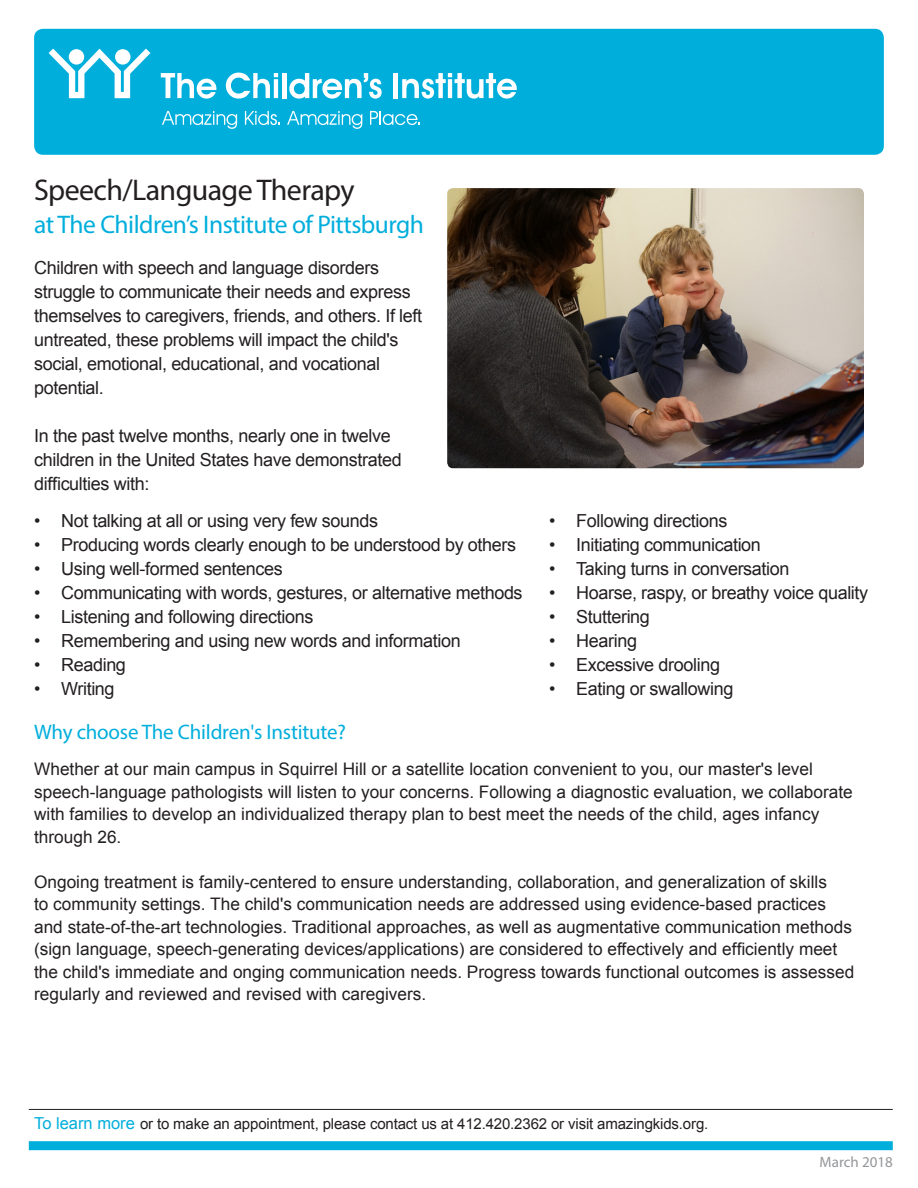
<style>
.page{position:relative;width:918px;height:1188px;background:#fff}
.page>*{position:absolute;margin:0;border:0;box-sizing:border-box;transform-origin:0 0}
.t1{font:30px "Myriad Pro";letter-spacing:-.02em;color:#231f20}
.t2{font:25.5px "Myriad Pro";letter-spacing:-.02em;color:#00aedc}
.t3{font:21px "Myriad Pro";letter-spacing:-.01em;color:#00aedc}
.t4{font:18px/24px "Arial";letter-spacing:-.02em;color:#231f20}
.t5{font:17.25px/22.5px "Arial";color:#231f20}
.t6{font:15px "Arial";letter-spacing:-.01em;color:#231f20}
.t7{font:15px "Myriad Pro";color:#949699}
.s1{font-size:16.5px;color:#00aedc}
</style>
<div class="page">
<div style="left:34px;top:29px;width:850px;height:126px;background:#00aedc;border-radius:9px"></div>
<svg style="left:161px;top:73px;width:55px;height:26px"></svg>
<svg style="left:226px;top:73px;width:52px;height:26px"></svg>
<hr style="left:282px;top:73px;width:4px;height:25px;background:#fff">
<svg style="left:289px;top:73px;width:93px;height:26px"></svg>
<div style="left:393px;top:73px;width:5px;height:25px;background:#fff"></div>
<svg style="left:402px;top:73px;width:115px;height:26px"></svg>
<svg style="left:49px;top:49px;width:101px;height:49px"></svg>
<svg style="left:162px;top:111px;width:75px;height:18px"></svg>
<svg style="left:245px;top:111px;width:35px;height:14px"></svg>
<svg style="left:287px;top:111px;width:75px;height:18px"></svg>
<svg style="left:370px;top:111px;width:49px;height:14px"></svg>
<div style="left:29px;top:1141px;width:864px;height:9px;background:#00aedc"></div>
<hr style="left:29px;top:1109px;width:864px;height:1px;background:#231f20">
<img style="left:447px;top:188px;width:417px;height:280px">
<h1 class="t1" style="left:34px;top:172px;width:322px">Speech/Language Therapy</h1>
<h2 class="t2" style="left:34px;top:209px;width:391px">at The Children’s Institute of Pittsburgh</h2>
<p class="t4" style="left:34px;top:256px;width:390px">Children with speech and language disorders struggle to communicate their needs and express themselves to caregivers, friends, and others. If left untreated, these problems will impact the child's social, emotional, educational, and vocational potential.</p>
<p class="t4" style="left:34px;top:424px;width:369px">In the past twelve months, nearly one in twelve children in the United States have demonstrated difficulties with:</p>
<p class="t4" style="left:34px;top:509px;width:346px">• Not talking at all or using very few sounds</p>
<p class="t4" style="left:34px;top:533px;width:484px">• Producing words clearly enough to be understood by others</p>
<p class="t4" style="left:34px;top:557px;width:250px">• Using well-formed sentences</p>
<p class="t4" style="left:34px;top:581px;width:490px">• Communicating with words, gestures, or alternative methods</p>
<p class="t4" style="left:34px;top:605px;width:281px">• Listening and following directions</p>
<p class="t4" style="left:34px;top:629px;width:428px">• Remembering and using new words and information</p>
<p class="t4" style="left:34px;top:653px;width:93px">• Reading</p>
<p class="t4" style="left:34px;top:677px;width:82px">• Writing</p>
<p class="t4" style="left:549px;top:509px;width:180px">• Following directions</p>
<p class="t4" style="left:549px;top:533px;width:213px">• Initiating communication</p>
<p class="t4" style="left:549px;top:557px;width:242px">• Taking turns in conversation</p>
<p class="t4" style="left:549px;top:581px;width:321px">• Hoarse, raspy, or breathy voice quality</p>
<p class="t4" style="left:549px;top:605px;width:102px">• Stuttering</p>
<p class="t4" style="left:549px;top:629px;width:89px">• Hearing</p>
<p class="t4" style="left:549px;top:653px;width:172px">• Excessive drooling</p>
<p class="t4" style="left:549px;top:677px;width:186px">• Eating or swallowing</p>
<p class="t3" style="left:34px;top:719px;width:313px">Why choose The Children's Institute?</p>
<p class="t5" style="left:34px;top:758px;width:820px">Whether at our main campus in Squirrel Hill or a satellite location convenient to you, our master's level speech-language pathologists will listen to your concerns. Following a diagnostic evaluation, we collaborate with families to develop an individualized therapy plan to best meet the needs of the child, ages infancy through 26.</p>
<p class="t5" style="left:34px;top:871px;width:822px">Ongoing treatment is family-centered to ensure understanding, collaboration, and generalization of skills<br>to community settings. The child's communication needs are addressed using evidence-based practices and state-of-the-art technologies. Traditional approaches, as well as augmentative communication methods (sign language, speech-generating devices/applications) are considered to effectively and efficiently meet the child's immediate and onging communication needs. Progress towards functional outcomes is assessed regularly and reviewed and revised with caregivers.</p>
<p class="t6" style="left:34px;top:1114px;width:676px"><span class="s1">To learn more</span> or to make an appointment, please contact us at 412.420.2362 or visit amazingkids.org.</p>
<p class="t7" style="left:820px;top:1152px;width:75px">March 2018</p>
</div>
